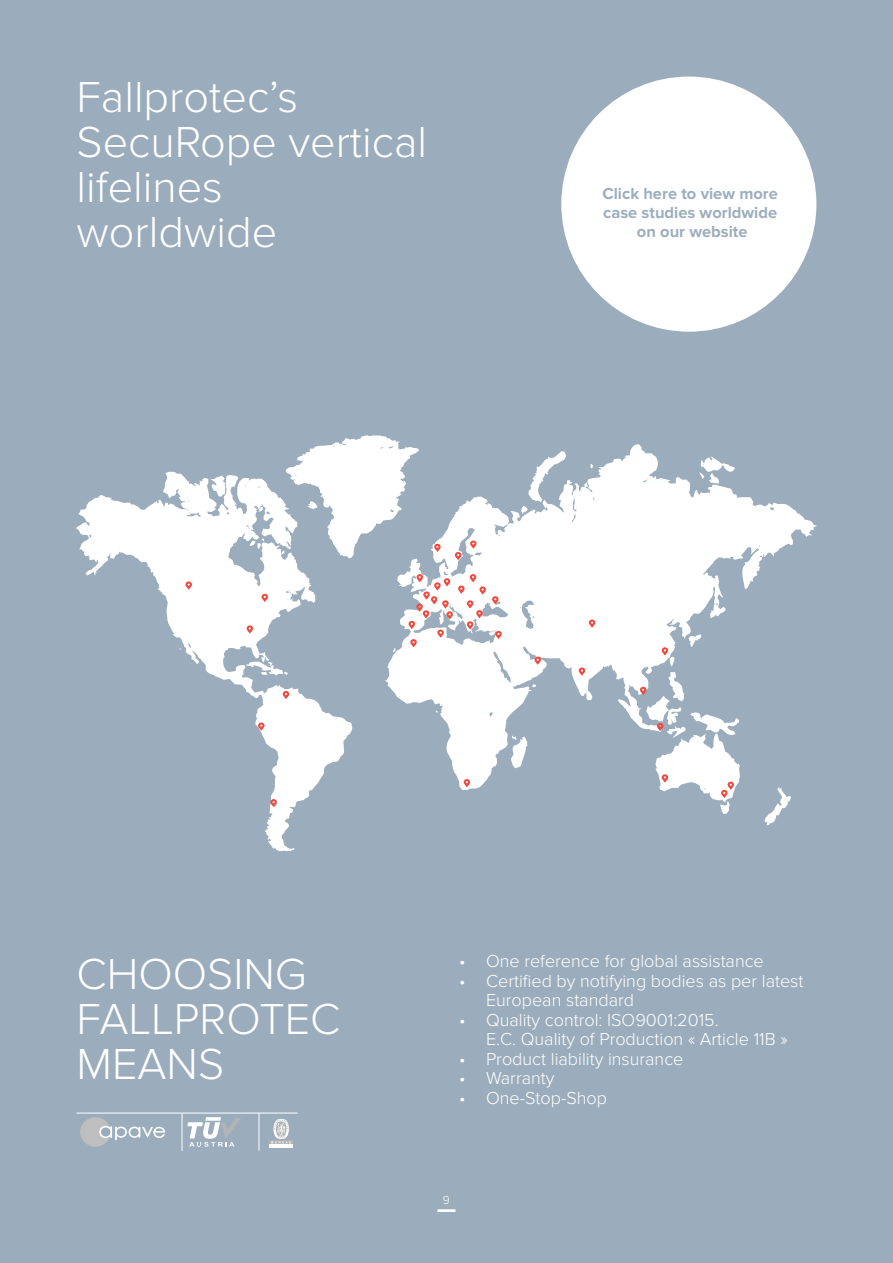
<style>
.page{position:relative;width:893px;height:1263px;background:#9badbc}
.page>*{position:absolute;margin:0;border:0;box-sizing:border-box;transform-origin:0 0}
.t1{font:300 45px/45px "Proxima Nova";color:#fff}
.t2{font:300 18px/19.5px "Proxima Nova";color:#fff}
.t3{font:700 16.5px/18.8px "Proxima Nova";color:#9caebd;text-align:center}
.t4{font:300 12px "Proxima Nova";color:#fff}
</style>
<div class="page">
<svg style="left:385px;top:444px;width:431px;height:346px"></svg>
<svg style="left:77px;top:472px;width:275px;height:379px"></svg>
<svg style="left:210px;top:475px;width:16px;height:21px"></svg>
<svg style="left:670px;top:657px;width:4px;height:10px"></svg>
<svg style="left:521px;top:451px;width:45px;height:64px"></svg>
<svg style="left:699px;top:457px;width:36px;height:27px"></svg>
<svg style="left:511px;top:735px;width:16px;height:33px"></svg>
<svg style="left:590px;top:464px;width:3px;height:5px"></svg>
<svg style="left:532px;top:684px;width:4px;height:3px"></svg>
<svg style="left:246px;top:661px;width:42px;height:14px"></svg>
<svg style="left:282px;top:435px;width:137px;height:123px"></svg>
<svg style="left:249px;top:538px;width:15px;height:11px"></svg>
<svg style="left:764px;top:787px;width:27px;height:38px"></svg>
<svg style="left:689px;top:634px;width:12px;height:12px"></svg>
<hr style="left:437px;top:1209px;width:18px;height:3px;background:#fff">
<hr style="left:77px;top:1113px;width:221px;height:1px;background:#fff">
<hr style="left:182px;top:1113px;width:1px;height:38px;background:#fff">
<svg style="left:80px;top:1117px;width:85px;height:30px"></svg>
<svg style="left:187px;top:1117px;width:54px;height:30px"></svg>
<hr style="left:259px;top:1113px;width:1px;height:37px;background:#fff">
<hr style="left:269px;top:1140px;width:24px;height:4px;background:#b2b4b4">
<hr style="left:269px;top:1145px;width:24px;height:3px;background:#fff">
<svg style="left:271px;top:1119px;width:20px;height:26px"></svg>
<svg style="left:455px;top:552px;width:6px;height:8px"></svg>
<svg style="left:470px;top:540px;width:7px;height:9px"></svg>
<svg style="left:529px;top:653px;width:12px;height:12px"></svg>
<svg style="left:434px;top:544px;width:7px;height:8px"></svg>
<svg style="left:579px;top:667px;width:6px;height:9px"></svg>
<svg style="left:662px;top:647px;width:6px;height:8px"></svg>
<svg style="left:464px;top:779px;width:6px;height:8px"></svg>
<svg style="left:283px;top:691px;width:6px;height:8px"></svg>
<svg style="left:270px;top:799px;width:7px;height:8px"></svg>
<svg style="left:261px;top:594px;width:7px;height:8px"></svg>
<svg style="left:247px;top:625px;width:6px;height:9px"></svg>
<svg style="left:185px;top:581px;width:7px;height:9px"></svg>
<svg style="left:589px;top:619px;width:6px;height:9px"></svg>
<div style="left:561px;top:77px;width:255px;height:255px;background:#fff;border-radius:50%"></div>
<svg style="left:258px;top:722px;width:6px;height:9px"></svg>
<svg style="left:409px;top:574px;width:93px;height:73px"></svg>
<svg style="left:640px;top:672px;width:101px;height:142px"></svg>
<h1 class="t1" style="left:77px;top:75px;width:352px">Fallprotec’s<br>SecuRope vertical lifelines worldwide</h1>
<p class="t3" style="left:602px;top:185px;width:177px">Click here to view more case studies worldwide on our website</p>
<h1 class="t1" style="left:77px;top:952px;width:265px">CHOOSING<br>FALLPROTEC<br>MEANS</h1>
<p class="t2" style="left:459px;top:952px;width:306px">• One reference for global assistance</p>
<p class="t2" style="left:486px;top:971px;width:319px;text-indent:-27px">• Certified by notifying bodies as per latest<br>European standard</p>
<p class="t2" style="left:486px;top:1010px;width:303px;text-indent:-27px">• Quality control: ISO9001:2015.<br>E.C. Quality of Production « Article 11B »</p>
<p class="t2" style="left:459px;top:1049px;width:226px">• Product liability insurance</p>
<p class="t2" style="left:459px;top:1069px;width:97px">• Warranty</p>
<p class="t2" style="left:459px;top:1088px;width:150px">• One-Stop-Shop</p>
<p class="t4" style="left:443px;top:1193px;width:9px">9</p>
</div>
